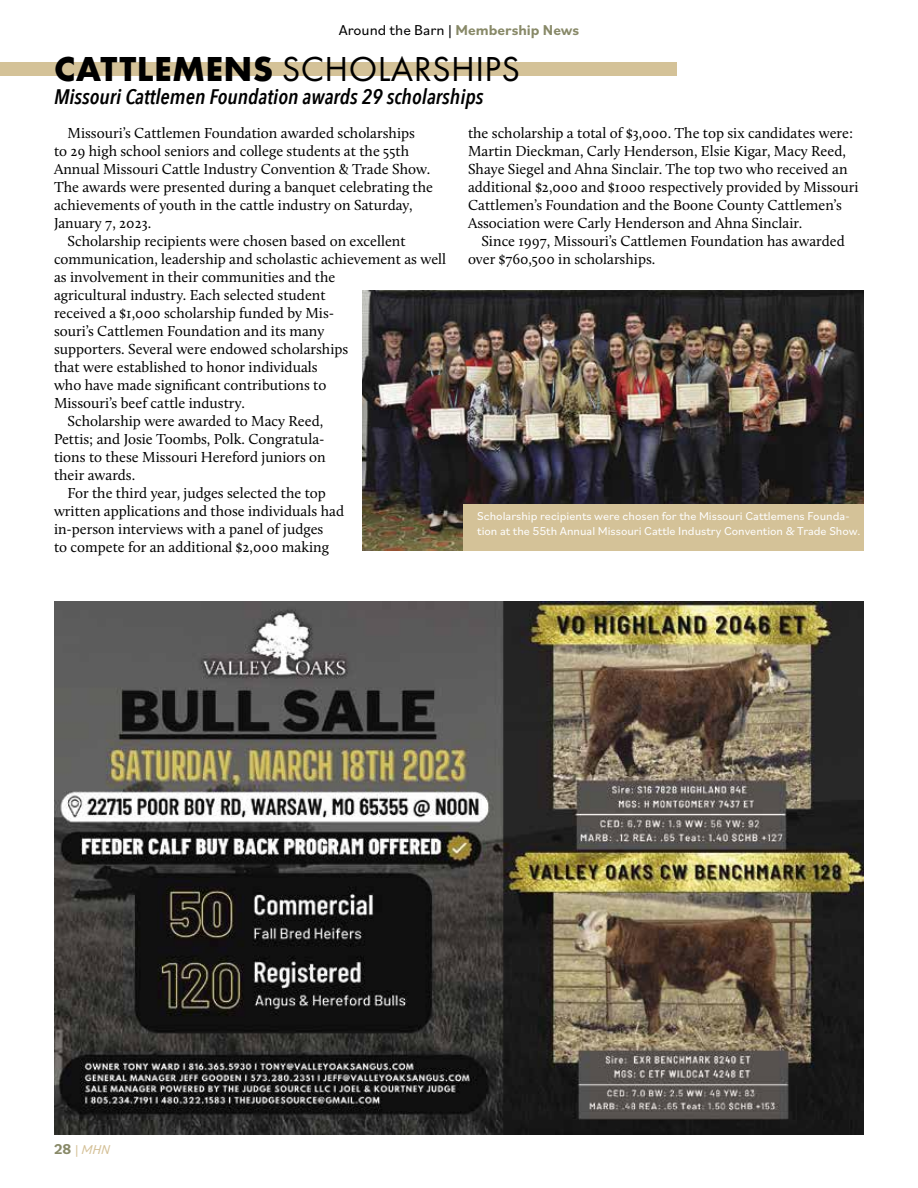
<style>
.page{position:relative;width:918px;height:1188px;background:#fff}
.page>*{position:absolute;margin:0;border:0;box-sizing:border-box;transform-origin:0 0}
.t1{font:36px "Futura PT";letter-spacing:.01em;color:#000}
.t2{font:italic 600 21px "Avenir Next Condensed";color:#000}
.t3{font:15px/18px "Calluna";color:#000}
.t4{font:15px "Bilo";color:#000}
.t5{font:italic 13.5px "Bilo";color:#d5c198}
.t6{font:12px/14.4px "Bilo";color:#fff}
.s1{font-weight:700;color:#888968}
.s2{font-weight:700}
.s3{font-weight:700;font-style:normal;font-size:15px;color:#888968}
.s4{font-style:normal}
</style>
<div class="page">
<div style="left:0;top:62px;width:677px;height:13px;background:#d4c298"></div>
<img style="left:363px;top:291px;width:501px;height:259px">
<div style="left:464px;top:504px;width:400px;height:46px;background:#d4c298"></div>
<img style="left:54px;top:601px;width:809px;height:533px">
<p class="t4" style="left:339px;top:20px;width:242px">Around the Barn | <span class="s1">Membership News</span></p>
<h1 class="t1" style="left:54px;top:48px;width:467px"><span class="s2">CATTLEMENS</span> SCHOLARSHIPS</h1>
<h2 class="t2" style="left:54px;top:84px;width:431px">Missouri Cattlemen Foundation awards 29 scholarships</h2>
<p class="t3" style="left:68px;top:124px;width:349px">Missouri’s Cattlemen Foundation awarded scholarships</p>
<p class="t3" style="left:54px;top:142px;width:357px">to 29 high school seniors and college students at the 55th</p>
<p class="t3" style="left:54px;top:160px;width:378px">Annual Missouri Cattle Industry Convention &amp; Trade Show.</p>
<p class="t3" style="left:54px;top:178px;width:381px">The awards were presented during a banquet celebrating the</p>
<p class="t3" style="left:54px;top:196px;width:360px">achievements of youth in the cattle industry on Saturday,</p>
<p class="t3" style="left:54px;top:214px;width:99px">January 7, 2023.</p>
<p class="t3" style="left:68px;top:232px;width:340px">Scholarship recipients were chosen based on excellent</p>
<p class="t3" style="left:54px;top:250px;width:394px">communication, leadership and scholastic achievement as well</p>
<p class="t3" style="left:54px;top:268px;width:283px">as involvement in their communities and the</p>
<p class="t3" style="left:54px;top:286px;width:273px">agricultural industry. Each selected student</p>
<p class="t3" style="left:54px;top:304px;width:282px">received a $1,000 scholarship funded by Mis-</p>
<p class="t3" style="left:54px;top:322px;width:272px">souri’s Cattlemen Foundation and its many</p>
<p class="t3" style="left:54px;top:340px;width:296px">supporters. Several were endowed scholarships</p>
<p class="t3" style="left:54px;top:358px;width:265px">that were established to honor individuals</p>
<p class="t3" style="left:54px;top:376px;width:274px">who have made significant contributions to</p>
<p class="t3" style="left:54px;top:394px;width:192px">Missouri’s beef cattle industry.</p>
<p class="t3" style="left:68px;top:412px;width:257px">Scholarship were awarded to Macy Reed,</p>
<p class="t3" style="left:54px;top:430px;width:272px">Pettis; and Josie Toombs, Polk. Congratula-</p>
<p class="t3" style="left:54px;top:448px;width:273px">tions to these Missouri Hereford juniors on</p>
<p class="t3" style="left:54px;top:466px;width:83px">their awards.</p>
<p class="t3" style="left:68px;top:484px;width:260px">For the third year, judges selected the top</p>
<p class="t3" style="left:54px;top:502px;width:292px">written applications and those individuals had</p>
<p class="t3" style="left:54px;top:520px;width:271px">in-person interviews with a panel of judges</p>
<p class="t3" style="left:54px;top:538px;width:277px">to compete for an additional $2,000 making</p>
<p class="t3" style="left:468px;top:124px;width:392px">the scholarship a total of $3,000. The top six candidates were:<br>Martin Dieckman, Carly Henderson, Elsie Kigar, Macy Reed, Shaye Siegel and Ahna Sinclair. The top two who received an additional $2,000 and $1000 respectively provided by Missouri Cattlemen’s Foundation and the Boone County Cattlemen’s Association were Carly Henderson and Ahna Sinclair.</p>
<p class="t3" style="left:468px;top:232px;width:378px;text-indent:14px">Since 1997, Missouri’s Cattlemen Foundation has awarded over $760,500 in scholarships.</p>
<p class="t6" style="left:477px;top:509px;width:385px">Scholarship recipients were chosen for the Missouri Cattlemens Founda&shy;tion at the 55th Annual Missouri Cattle Industry Convention &amp; Trade Show.</p>
<p class="t5" style="left:54px;top:1140px;width:58px"><span class="s3">28</span> <span class="s4">|</span> MHN</p>
</div>
